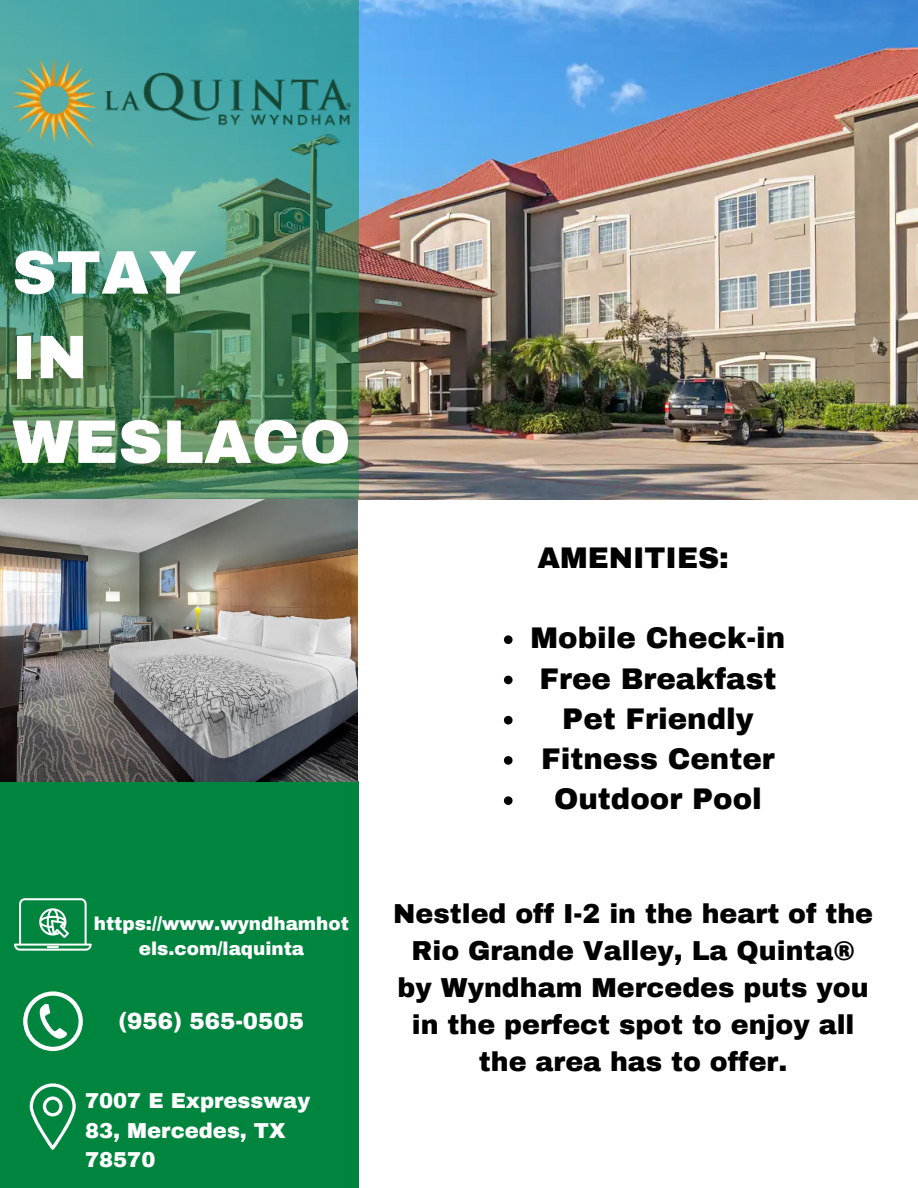
<style>
.page{position:relative;width:918px;height:1188px;background:#fff}
.page>*{position:absolute;margin:0;border:0;box-sizing:border-box;transform-origin:0 0}
.t1{font:900 61.5px "Archivo";color:#fff}
.t2{font:900 29.25px "Archivo";color:#000}
.t3{font:900 26.85px/36.9px "Archivo";color:#000;text-align:center}
.t4{font:900 22.8px "Archivo";color:#fff}
.t5{font:900 21.15px/29.2px "Archivo";color:#fff}
.t6{font:900 18.3px/24.8px "Archivo";color:#fff;text-align:center}
</style>
<div class="page">
<img style="left:358px;top:0;width:560px;height:500px">
<img style="left:0;top:0;width:359px;height:499px">
<div style="left:0;top:781px;width:359px;height:407px;background:#00853f"></div>
<svg style="left:14px;top:898px;width:78px;height:53px"></svg>
<svg style="left:30px;top:1083px;width:46px;height:67px"></svg>
<svg style="left:23px;top:991px;width:60px;height:60px"></svg>
<img style="left:12px;top:57px;width:339px;height:91px">
<img style="left:0;top:499px;width:358px;height:282px">
<svg style="left:504px;top:635px;width:9px;height:9px"></svg>
<svg style="left:504px;top:676px;width:9px;height:8px"></svg>
<svg style="left:504px;top:716px;width:9px;height:8px"></svg>
<svg style="left:504px;top:756px;width:9px;height:9px"></svg>
<svg style="left:504px;top:796px;width:9px;height:9px"></svg>
<p class="t1" style="left:12px;top:240px;width:186px">STAY</p>
<p class="t1" style="left:12px;top:324px;width:77px">IN</p>
<p class="t1" style="left:12px;top:409px;width:340px">WESLACO</p>
<p class="t6" style="left:94px;top:912px;width:257px">https://www.wyndhamhot els.com/laquinta</p>
<p class="t4" style="left:118px;top:1009px;width:187px">(956) 565-0505</p>
<p class="t5" style="left:85px;top:1087px;width:227px">7007 E Expressway<br>83, Mercedes, TX<br>78570</p>
<p class="t2" style="left:537px;top:542px;width:193px">AMENITIES:</p>
<p class="t2" style="left:531px;top:623px;width:256px">Mobile Check-in</p>
<p class="t2" style="left:540px;top:663px;width:238px">Free Breakfast</p>
<p class="t2" style="left:562px;top:703px;width:193px">Pet Friendly</p>
<p class="t2" style="left:541px;top:743px;width:235px">Fitness Center</p>
<p class="t2" style="left:554px;top:784px;width:209px">Outdoor Pool</p>
<p class="t3" style="left:393px;top:896px;width:481px">Nestled off I-2 in the heart of the<br>Rio Grande Valley, La Quinta® by Wyndham Mercedes puts you in the perfect spot to enjoy all the area has to offer.</p>
</div>
